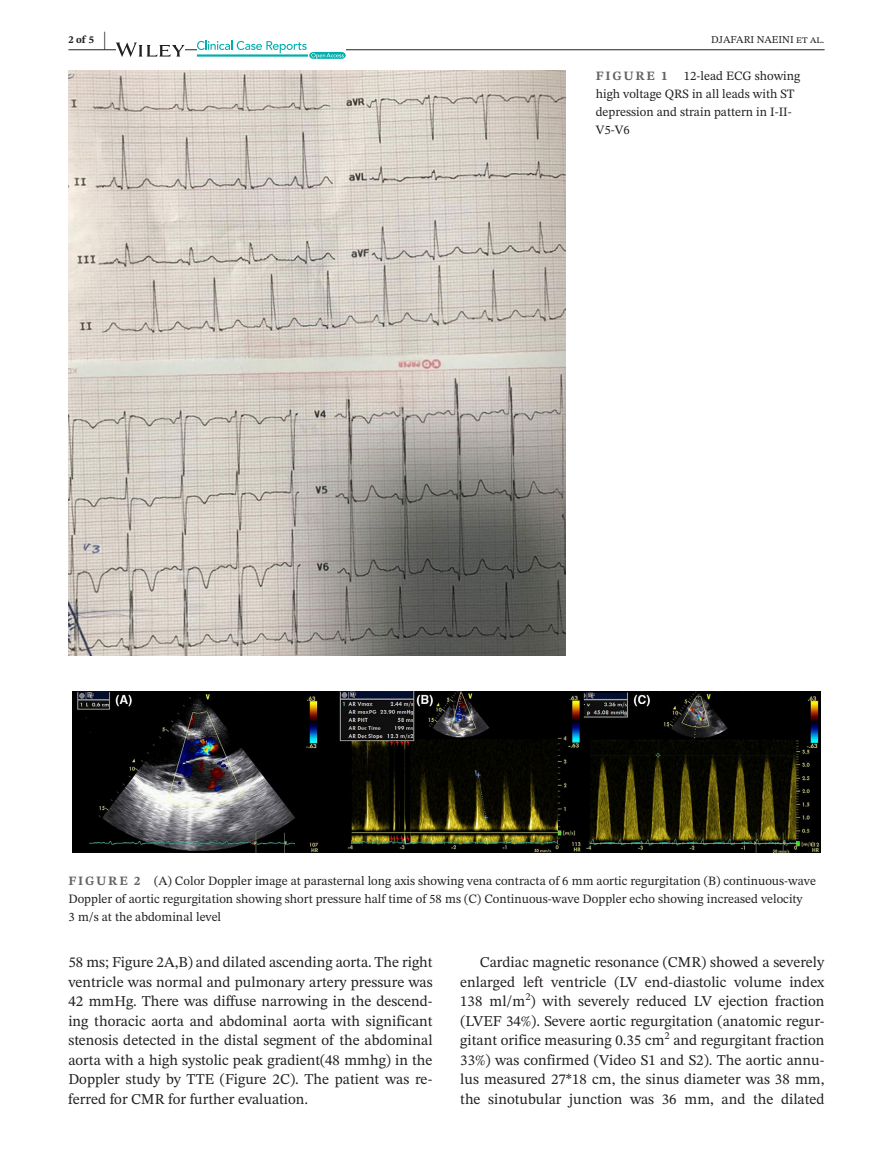
<style>
.page{position:relative;width:893px;height:1174px;background:#fff}
.page>*{position:absolute;margin:0;border:0;box-sizing:border-box;transform-origin:0 0}
.t1{font:15px/19.5px "STIX Two Text";color:#231f20;text-align:justify}
.t2{font:12.75px/18px "STIX Two Text";color:#231f20}
.t3{font:700 12.75px "STIX Two Text";letter-spacing:.14em;color:#636366}
.t4{font:10.5px "STIX Two Text";color:#231f20}
.t5{font:700 10.5px "STIX Two Text";color:#231f20}
.s1{font-size:21px}
.s2{font-weight:700;color:#636366}
</style>
<div class="page">
<hr style="left:68px;top:49px;width:756px;height:1px;background:#231f20">
<svg style="left:116px;top:43px;width:69px;height:14px"></svg>
<svg style="left:197px;top:41px;width:149px;height:18px"></svg>
<img style="left:68px;top:70px;width:498px;height:585px">
<img style="left:72px;top:691px;width:749px;height:162px">
<p class="t5" style="left:68px;top:32px;width:39px">2 of 5 <span class="s1">|</span></p>
<p class="t4" style="left:711px;top:32px;width:115px">DJAFARI NAEINI et al.</p>
<p class="t2" style="left:596px;top:66px;width:206px;text-indent:88px">12-lead ECG showing high voltage QRS in all leads with ST depression and strain pattern in I-II-<br>V5-V6</p>
<p class="t3" style="left:596px;top:66px;width:73px">FIGURE 1</p>
<p class="t2" style="left:68px;top:871px;width:749px"><span class="s2">FIGURE 2</span> (A) Color Doppler image at parasternal long axis showing vena contracta of 6 mm aortic regurgitation (B) continuous-wave<br>Doppler of aortic regurgitation showing short pressure half time of 58 ms (C) Continuous-wave Doppler echo showing increased velocity<br>3 m/s at the abdominal level</p>
<p class="t1" style="left:68px;top:952px;width:366px">58 ms; Figure 2A,B) and dilated ascending aorta. The right ventricle was normal and pulmonary artery pressure was 42 mmHg. There was diffuse narrowing in the descend&shy;ing thoracic aorta and abdominal aorta with significant stenosis detected in the distal segment of the abdominal aorta with a high systolic peak gradient(48 mmhg) in the Doppler study by TTE (Figure 2C). The patient was re&shy;ferred for CMR for further evaluation.</p>
<p class="t1" style="left:460px;top:952px;width:366px;text-indent:20px">Cardiac magnetic resonance (CMR) showed a severely enlarged left ventricle (LV end-diastolic volume index 138 ml/m ) with severely reduced LV ejection fraction</p>
<p class="t4" style="left:525px;top:988px;width:7px">2</p>
<p class="t1" style="left:460px;top:1011px;width:366px">(LVEF 34%). Severe aortic regurgitation (anatomic regur&shy;gitant orifice measuring 0.35 cm</p>
<p class="t4" style="left:665px;top:1027px;width:7px">2</p>
<p class="t1" style="left:460px;top:1030px;width:366px;text-indent:213px">and regurgitant fraction 33%) was confirmed (Video S1 and S2). The aortic annu&shy;lus measured 27*18 cm, the sinus diameter was 38 mm, the sinotubular junction was 36 mm, and the dilated</p>
</div>
